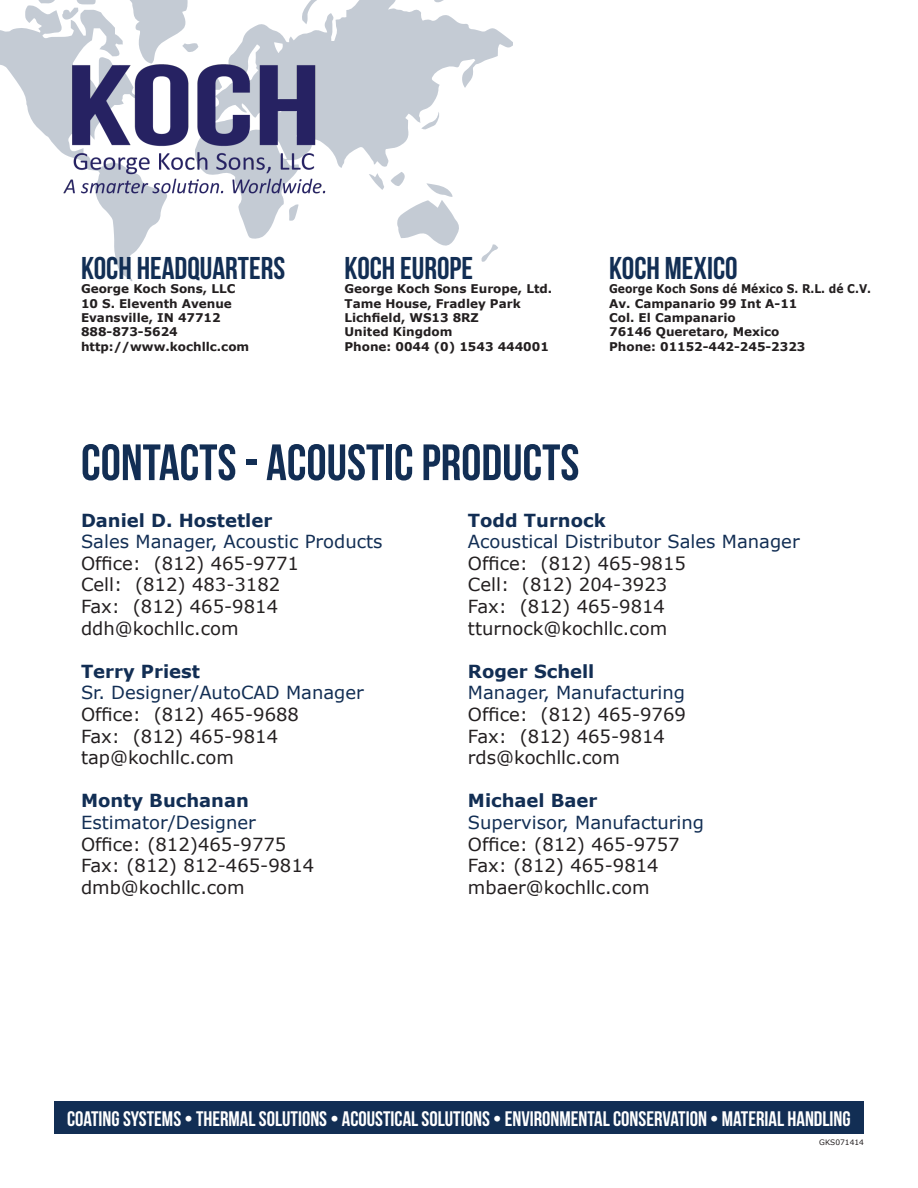
<style>
.page{position:relative;width:918px;height:1188px;background:#fff}
.page>*{position:absolute;margin:0;border:0;box-sizing:border-box;transform-origin:0 0}
.t1{font:51px "Bebas Neue";color:#122e54}
.t2{font:31.5px "Bebas Neue";color:#122e54}
.t3{font:21px "Bebas Neue";color:#fff}
.t4{font:18px "Verdana";color:#231f20}
.t5{font:18px "Verdana";color:#122e54}
.t6{font:700 18px "Verdana";color:#122e54}
.t7{font:700 12px "Verdana";color:#231f20}
.t8{font:700 12px "Verdana";color:#231f20;scale:.9 1}
.t9{font:7.5px "Verdana";color:#231f20}
</style>
<div class="page">
<div style="left:54px;top:1102px;width:810px;height:32px;background:#122e54"></div>
<svg style="left:232px;top:0;width:281px;height:239px"></svg>
<svg style="left:0;top:5px;width:166px;height:276px"></svg>
<svg style="left:301px;top:0;width:27px;height:24px"></svg>
<svg style="left:38px;top:0;width:17px;height:4px"></svg>
<svg style="left:391px;top:172px;width:69px;height:74px"></svg>
<svg style="left:289px;top:204px;width:10px;height:17px"></svg>
<svg style="left:62px;top:0;width:137px;height:55px"></svg>
<svg style="left:369px;top:173px;width:15px;height:17px"></svg>
<svg style="left:421px;top:112px;width:19px;height:18px"></svg>
<svg style="left:481px;top:244px;width:17px;height:18px"></svg>
<svg style="left:433px;top:0;width:13px;height:2px"></svg>
<img style="left:55px;top:55px;width:275px;height:144px">
<p class="t2" style="left:81px;top:251px;width:206px">KOCH HEADQUARTERS</p>
<p class="t7" style="left:81px;top:280px;width:156px">George Koch Sons, LLC</p>
<p class="t7" style="left:81px;top:295px;width:152px">10 S. Eleventh Avenue</p>
<p class="t7" style="left:81px;top:309px;width:141px">Evansville, IN 47712</p>
<p class="t7" style="left:81px;top:324px;width:98px">888-873-5624</p>
<p class="t7" style="left:81px;top:338px;width:170px">http://www.kochllc.com</p>
<p class="t2" style="left:345px;top:251px;width:130px">KOCH EUROPE</p>
<p class="t7" style="left:345px;top:280px;width:209px">George Koch Sons Europe, Ltd.</p>
<p class="t7" style="left:345px;top:295px;width:178px">Tame House, Fradley Park</p>
<p class="t7" style="left:345px;top:309px;width:136px">Lichfield, WS13 8RZ</p>
<p class="t7" style="left:345px;top:324px;width:109px">United Kingdom</p>
<p class="t7" style="left:345px;top:338px;width:206px">Phone: 0044 (0) 1543 444001</p>
<p class="t2" style="left:609px;top:251px;width:130px">KOCH MEXICO</p>
<p class="t8" style="left:609px;top:280px;width:293px">George Koch Sons dé México S. R.L. dé C.V.</p>
<p class="t7" style="left:609px;top:295px;width:190px">Av. Campanario 99 Int A-11</p>
<p class="t7" style="left:609px;top:309px;width:128px">Col. El Campanario</p>
<p class="t7" style="left:609px;top:324px;width:172px">76146 Queretaro, Mexico</p>
<p class="t7" style="left:609px;top:338px;width:198px">Phone: 01152-442-245-2323</p>
<p class="t1" style="left:81px;top:435px;width:500px">CONTACTS - ACOUSTIC PRODUCTS</p>
<p class="t6" style="left:81px;top:507px;width:193px">Daniel D. Hostetler</p>
<p class="t5" style="left:81px;top:529px;width:303px">Sales Manager, Acoustic Products</p>
<p class="t4" style="left:81px;top:551px;width:220px">Office: (812) 465-9771</p>
<p class="t4" style="left:81px;top:573px;width:201px">Cell: (812) 483-3182</p>
<p class="t4" style="left:81px;top:594px;width:199px">Fax: (812) 465-9814</p>
<p class="t4" style="left:81px;top:616px;width:159px">ddh@kochllc.com</p>
<p class="t6" style="left:81px;top:659px;width:121px">Terry Priest</p>
<p class="t5" style="left:81px;top:681px;width:284px">Sr. Designer/AutoCAD Manager</p>
<p class="t4" style="left:81px;top:702px;width:220px">Office: (812) 465-9688</p>
<p class="t4" style="left:81px;top:724px;width:199px">Fax: (812) 465-9814</p>
<p class="t4" style="left:81px;top:745px;width:154px">tap@kochllc.com</p>
<p class="t6" style="left:81px;top:788px;width:169px">Monty Buchanan</p>
<p class="t5" style="left:81px;top:810px;width:176px">Estimator/Designer</p>
<p class="t4" style="left:81px;top:832px;width:207px">Office: (812)465-9775</p>
<p class="t4" style="left:81px;top:853px;width:235px">Fax: (812) 812-465-9814</p>
<p class="t4" style="left:81px;top:875px;width:165px">dmb@kochllc.com</p>
<p class="t6" style="left:468px;top:507px;width:139px">Todd Turnock</p>
<p class="t5" style="left:468px;top:529px;width:333px">Acoustical Distributor Sales Manager</p>
<p class="t4" style="left:468px;top:551px;width:220px">Office: (812) 465-9815</p>
<p class="t4" style="left:468px;top:573px;width:201px">Cell: (812) 204-3923</p>
<p class="t4" style="left:468px;top:594px;width:199px">Fax: (812) 465-9814</p>
<p class="t4" style="left:468px;top:616px;width:201px">tturnock@kochllc.com</p>
<p class="t6" style="left:468px;top:659px;width:128px">Roger Schell</p>
<p class="t5" style="left:468px;top:681px;width:219px">Manager, Manufacturing</p>
<p class="t4" style="left:468px;top:702px;width:220px">Office: (812) 465-9769</p>
<p class="t4" style="left:468px;top:724px;width:199px">Fax: (812) 465-9814</p>
<p class="t4" style="left:468px;top:745px;width:154px">rds@kochllc.com</p>
<p class="t6" style="left:468px;top:788px;width:131px">Michael Baer</p>
<p class="t5" style="left:468px;top:810px;width:238px">Supervisor, Manufacturing</p>
<p class="t4" style="left:468px;top:832px;width:213px">Office: (812) 465-9757</p>
<p class="t4" style="left:468px;top:853px;width:192px">Fax: (812) 465-9814</p>
<p class="t4" style="left:468px;top:875px;width:183px">mbaer@kochllc.com</p>
<p class="t3" style="left:67px;top:1107px;width:785px">COATING SYSTEMS • THERMAL SOLUTIONS • ACOUSTICAL SOLUTIONS • ENVIRONMENTAL CONSERVATION • MATERIAL HANDLING</p>
<p class="t9" style="left:819px;top:1137px;width:46px">GKS071414</p>
</div>
